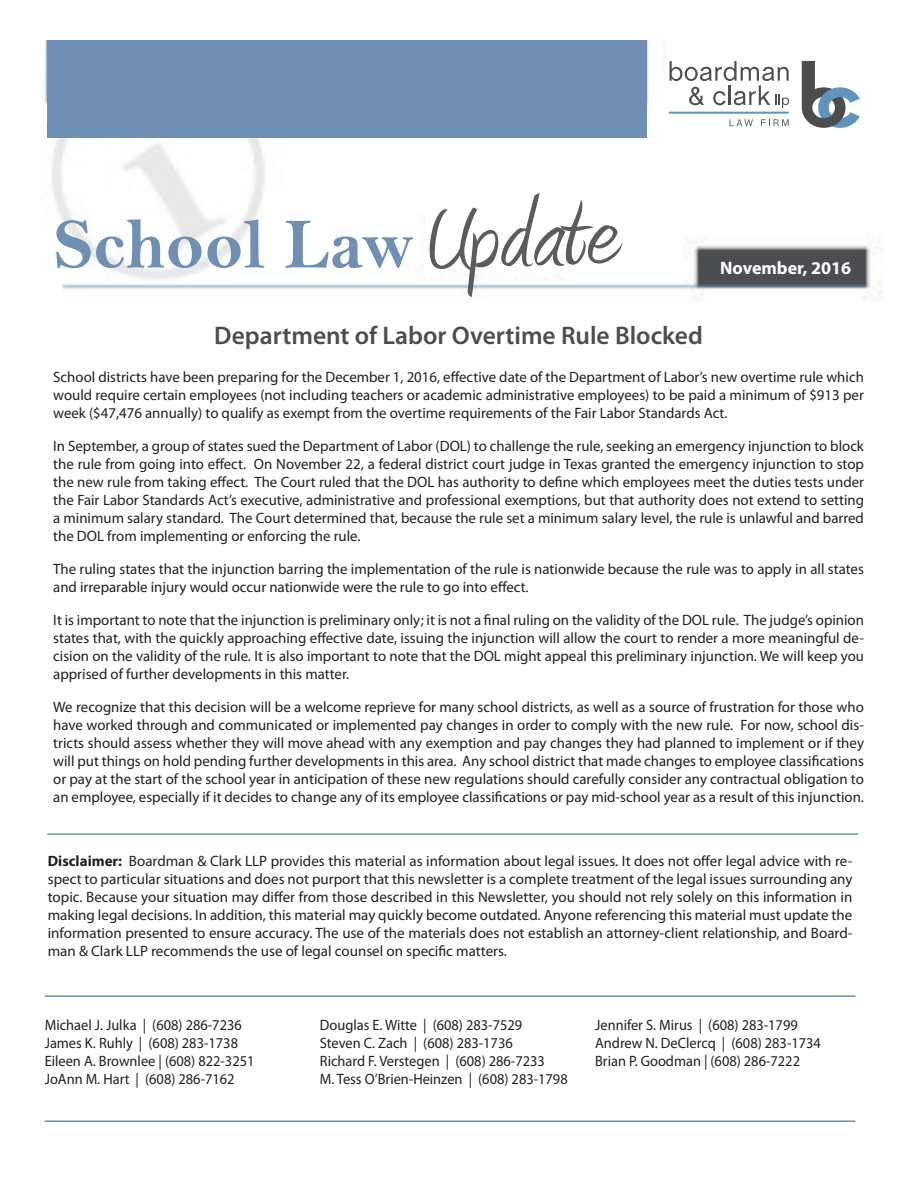
<style>
.page{position:relative;width:918px;height:1188px;background:#fff}
.page>*{position:absolute;margin:0;border:0;box-sizing:border-box;transform-origin:0 0}
.t1{font:114px "Amienne";color:#5b5c5e}
.t2{font:72px "Bell MT Bold";color:#708fb3}
.t3{font:600 25.5px "Myriad Pro";color:#4d4d4f}
.t4{font:700 18px "Myriad Pro";color:#fff}
.t5{font:15px/18px "Myriad Pro";color:#231f20;text-align:justify}
.t6{font:15px "Myriad Pro";color:#231f20;scale:.96 1}
.s1{font-weight:700}
</style>
<div class="page">
<img style="left:45px;top:40px;width:838px;height:259px">
<div style="left:665px;top:29px;width:234px;height:105px;background:#fff"></div>
<svg style="left:670px;top:61px;width:119px;height:47px"></svg>
<svg style="left:802px;top:61px;width:58px;height:67px"></svg>
<svg style="left:730px;top:119px;width:23px;height:7px"></svg>
<svg style="left:761px;top:119px;width:28px;height:7px"></svg>
<hr style="left:669px;top:112px;width:120px;height:2px;background:#6094bb">
<div style="left:47px;top:40px;width:600px;height:98px;background:#708fb3"></div>
<div style="left:426px;top:191px;width:221px;height:83px;background:#fff"></div>
<hr style="left:45px;top:995px;width:810px;height:2px;background:#6e8eb1">
<hr style="left:45px;top:1120px;width:810px;height:2px;background:#6e8eb1">
<hr style="left:47px;top:833px;width:811px;height:2px;background:#6e8eb1">
<p class="t2" style="left:54px;top:202px;width:361px">School Law</p>
<p class="t1" style="left:420px;top:189px;width:198px;rotate:-2deg">Update</p>
<p class="t4" style="left:720px;top:256px;width:133px">November, 2016</p>
<p class="t3" style="left:214px;top:319px;width:490px">Department of Labor Overtime Rule Blocked</p>
<p class="t5" style="left:53px;top:367px;width:812px">School districts have been preparing for the December 1, 2016, effective date of the Department of Labor’s new overtime rule which would require certain employees (not including teachers or academic administrative employees) to be paid a minimum of $913 per week ($47,476 annually) to qualify as exempt from the overtime requirements of the Fair Labor Standards Act.</p>
<p class="t5" style="left:53px;top:436px;width:812px">In September, a group of states sued the Department of Labor (DOL) to challenge the rule, seeking an emergency injunction to block the rule from going into effect. On November 22, a federal district court judge in Texas granted the emergency injunction to stop the new rule from taking effect. The Court ruled that the DOL has authority to define which employees meet the duties tests under the Fair Labor Standards Act’s executive, administrative and professional exemptions, but that authority does not extend to setting a minimum salary standard. The Court determined that, because the rule set a minimum salary level, the rule is unlawful and barred the DOL from implementing or enforcing the rule.</p>
<p class="t5" style="left:53px;top:559px;width:812px">The ruling states that the injunction barring the implementation of the rule is nationwide because the rule was to apply in all states and irreparable injury would occur nationwide were the rule to go into effect.</p>
<p class="t5" style="left:53px;top:610px;width:812px">It is important to note that the injunction is preliminary only; it is not a final ruling on the validity of the DOL rule. The judge’s opinion states that, with the quickly approaching effective date, issuing the injunction will allow the court to render a more meaningful de&shy;cision on the validity of the rule. It is also important to note that the DOL might appeal this preliminary injunction. We will keep you apprised of further developments in this matter.</p>
<p class="t5" style="left:53px;top:697px;width:812px">We recognize that this decision will be a welcome reprieve for many school districts, as well as a source of frustration for those who have worked through and communicated or implemented pay changes in order to comply with the new rule. For now, school dis&shy;tricts should assess whether they will move ahead with any exemption and pay changes they had planned to implement or if they will put things on hold pending further developments in this area. Any school district that made changes to employee classifications or pay at the start of the school year in anticipation of these new regulations should carefully consider any contractual obligation to an employee, especially if it decides to change any of its employee classifications or pay mid-school year as a result of this injunction.</p>
<p class="t5" style="left:48px;top:852px;width:806px"><span class="s1">Disclaimer:</span> Boardman &amp; Clark LLP provides this material as information about legal issues. It does not offer legal advice with re&shy;spect to particular situations and does not purport that this newsletter is a complete treatment of the legal issues surrounding any topic. Because your situation may differ from those described in this Newsletter, you should not rely solely on this information in making legal decisions. In addition, this material may quickly become outdated. Anyone referencing this material must update the information presented to ensure accuracy. The use of the materials does not establish an attorney-client relationship, and Board&shy;man &amp; Clark LLP recommends the use of legal counsel on specific matters.</p>
<p class="t6" style="left:45px;top:1016px;width:207px">Michael J. Julka | (608) 286-7236</p>
<p class="t6" style="left:45px;top:1034px;width:203px">James K. Ruhly | (608) 283-1738</p>
<p class="t6" style="left:45px;top:1052px;width:220px">Eileen A. Brownlee | (608) 822-3251</p>
<p class="t6" style="left:45px;top:1070px;width:199px">JoAnn M. Hart | (608) 286-7162</p>
<p class="t6" style="left:320px;top:1016px;width:212px">Douglas E. Witte | (608) 283-7529</p>
<p class="t6" style="left:320px;top:1034px;width:202px">Steven C. Zach | (608) 283-1736</p>
<p class="t6" style="left:320px;top:1052px;width:236px">Richard F. Verstegen | (608) 286-7233</p>
<p class="t6" style="left:320px;top:1070px;width:260px">M. Tess O’Brien-Heinzen | (608) 283-1798</p>
<p class="t6" style="left:595px;top:1016px;width:213px">Jennifer S. Mirus | (608) 283-1799</p>
<p class="t6" style="left:595px;top:1034px;width:237px">Andrew N. DeClercq | (608) 283-1734</p>
<p class="t6" style="left:595px;top:1052px;width:215px">Brian P. Goodman | (608) 286-7222</p>
</div>
